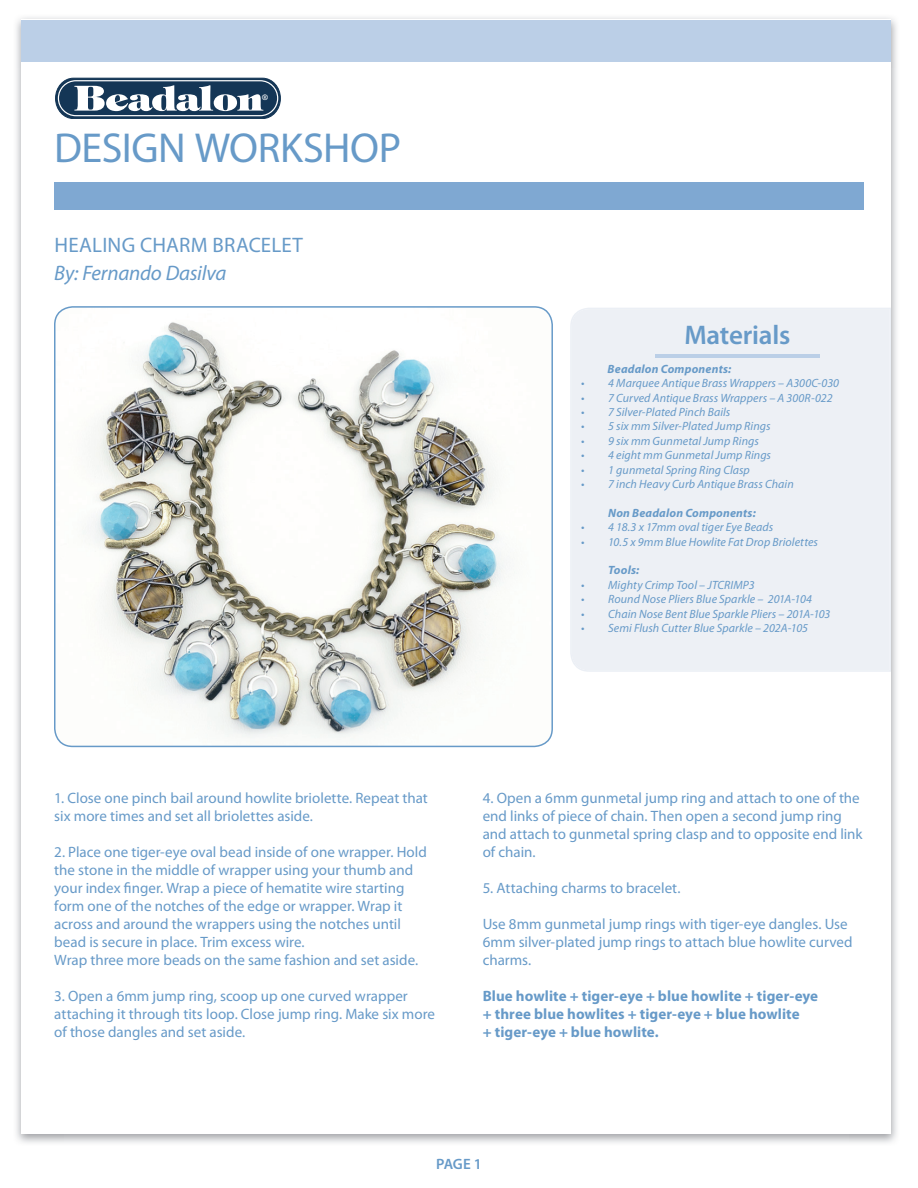
<style>
.page{position:relative;width:918px;height:1188px;background:#fff}
.page>*{position:absolute;margin:0;border:0;box-sizing:border-box;transform-origin:0 0}
.t1{font:42px "Myriad Pro";letter-spacing:-.01em;color:#679ac8}
.t2{font:600 27px "Myriad Pro";letter-spacing:-.01em;color:#679ac8}
.t3{font:21px "Myriad Pro";letter-spacing:.005em;color:#679ac8}
.t4{font:italic 21px "Myriad Pro";letter-spacing:-.01em;color:#679ac8}
.t5{font:15px/18px "Myriad Pro";color:#679ac8}
.t6{font:700 15px/18px "Myriad Pro";letter-spacing:.005em;color:#679ac8}
.t7{font:600 15px "Myriad Pro";color:#679ac8}
.t8{font:italic 12px "Myriad Pro";letter-spacing:.005em;color:#679ac8}
.t9{font:italic 700 12px "Myriad Pro";letter-spacing:.015em;color:#679ac8}
.t10{font:800 7.5px "Tiffany";color:#fff}
</style>
<div class="page">
<img style="left:16px;top:17px;width:881px;height:51px">
<img style="left:848px;top:68px;width:49px;height:1075px">
<div style="left:22px;top:20px;width:869px;height:1114px;background:#fff"></div>
<div style="left:22px;top:20px;width:869px;height:41px;background:#bbcfe7"></div>
<svg style="left:55px;top:78px;width:226px;height:40px"></svg>
<div style="left:58px;top:80px;width:220px;height:36px;border:1px solid #fff;border-radius:17px"></div>
<div style="left:54px;top:182px;width:810px;height:28px;background:#7fa8d2"></div>
<div style="left:570px;top:308px;width:321px;height:364px;background:#edf0f5"></div>
<hr style="left:655px;top:354px;width:165px;height:4px;background:#bbcfe7">
<img style="left:56px;top:307px;width:496px;height:439px">
<div style="left:54px;top:306px;width:499px;height:441px;border:2px solid #679ac8;border-radius:18px"></div>
<p class="t10" style="left:262px;top:92px;width:8px">®</p>
<h1 class="t1" style="left:54px;top:122px;width:349px">DESIGN WORKSHOP</h1>
<h3 class="t3" style="left:54px;top:232px;width:250px">HEALING CHARM BRACELET</h3>
<h3 class="t4" style="left:54px;top:260px;width:174px">By: Fernando Dasilva</h3>
<h2 class="t2" style="left:684px;top:317px;width:107px">Materials</h2>
<p class="t9" style="left:608px;top:361px;width:125px">Beadalon Components:</p>
<p class="t8" style="left:581px;top:376px;width:260px">• 4 Marquee Antique Brass Wrappers – A300C-030</p>
<p class="t8" style="left:581px;top:390px;width:253px">• 7 Curved Antique Brass Wrappers – A 300R-022</p>
<p class="t8" style="left:581px;top:405px;width:151px">• 7 Silver-Plated Pinch Bails</p>
<p class="t8" style="left:581px;top:419px;width:191px">• 5 six mm Silver-Plated Jump Rings</p>
<p class="t8" style="left:581px;top:433px;width:179px">• 9 six mm Gunmetal Jump Rings</p>
<p class="t8" style="left:581px;top:448px;width:191px">• 4 eight mm Gunmetal Jump Rings</p>
<p class="t8" style="left:581px;top:462px;width:170px">• 1 gunmetal Spring Ring Clasp</p>
<p class="t8" style="left:581px;top:477px;width:214px">• 7 inch Heavy Curb Antique Brass Chain</p>
<p class="t9" style="left:608px;top:505px;width:149px">Non Beadalon Components:</p>
<p class="t8" style="left:581px;top:520px;width:194px">• 4 18.3 x 17mm oval tiger Eye Beads</p>
<p class="t8" style="left:581px;top:534px;width:238px">• 10.5 x 9mm Blue Howlite Fat Drop Briolettes</p>
<p class="t9" style="left:608px;top:562px;width:33px">Tools:</p>
<p class="t8" style="left:581px;top:577px;width:175px">• Mighty Crimp Tool – JTCRIMP3</p>
<p class="t8" style="left:581px;top:592px;width:232px">• Round Nose Pliers Blue Sparkle – 201A-104</p>
<p class="t8" style="left:581px;top:606px;width:251px">• Chain Nose Bent Blue Sparkle Pliers – 201A-103</p>
<p class="t8" style="left:581px;top:621px;width:229px">• Semi Flush Cutter Blue Sparkle – 202A-105</p>
<p class="t5" style="left:54px;top:788px;width:375px">1. Close one pinch bail around howlite briolette. Repeat that six more times and set all briolettes aside.</p>
<p class="t5" style="left:54px;top:842px;width:374px">2. Place one tiger-eye oval bead inside of one wrapper. Hold the stone in the middle of wrapper using your thumb and your index nger. Wrap a piece of hematite wire starting form one of the notches of the edge or wrapper. Wrap it across and around the wrappers using the notches until bead is secure in place. Trim excess wire.<br>Wrap three more beads on the same fashion and set aside.</p>
<p class="t5" style="left:54px;top:986px;width:382px">3. Open a 6mm jump ring, scoop up one curved wrapper attaching it through tits loop. Close jump ring. Make six more of those dangles and set aside.</p>
<p class="t5" style="left:483px;top:788px;width:381px">4. Open a 6mm gunmetal jump ring and attach to one of the end links of piece of chain. Then open a second jump ring and attach to gunmetal spring clasp and to opposite end link of chain.</p>
<p class="t5" style="left:483px;top:878px;width:199px">5. Attaching charms to bracelet.</p>
<p class="t5" style="left:483px;top:914px;width:371px">Use 8mm gunmetal jump rings with tiger-eye dangles. Use<br>6mm silver-plated jump rings to attach blue howlite curved charms.</p>
<p class="t6" style="left:483px;top:986px;width:337px">Blue howlite + tiger-eye + blue howlite + tiger-eye + three blue howlites + tiger-eye + blue howlite<br>+ tiger-eye + blue howlite.</p>
<p class="t7" style="left:436px;top:1155px;width:47px">PAGE 1</p>
</div>
